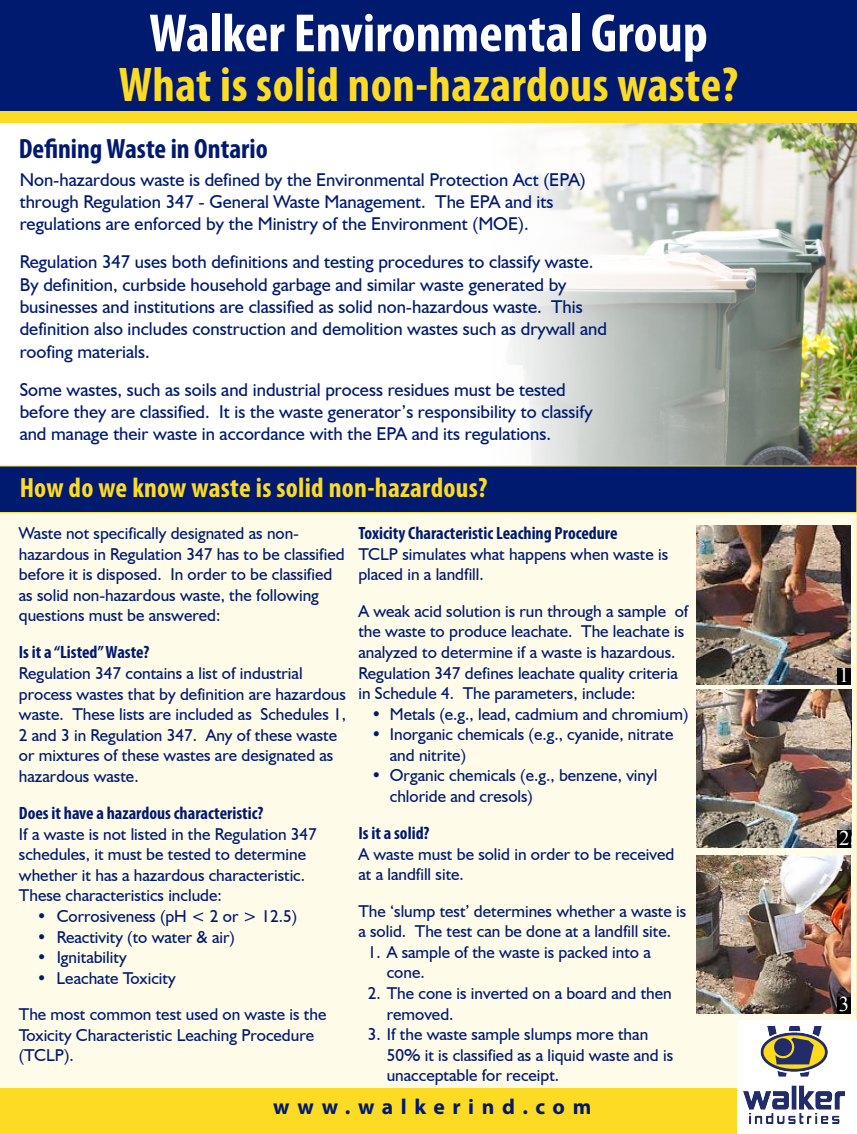
<style>
.page{position:relative;width:857px;height:1134px;background:#fff}
.page>*{position:absolute;margin:0;border:0;box-sizing:border-box;transform-origin:0 0}
.t1{font:700 condensed 54.25px "Myriad Pro";color:#fff}
.t2{font:700 condensed 49px "Myriad Pro";letter-spacing:.01em;color:#fdda24}
.t3{font:700 condensed 28px "Myriad Pro";letter-spacing:.01em;color:#fdda24}
.t4{font:700 condensed 28px "Myriad Pro";color:#001a70}
.t5{font:700 21.63px "Myriad Pro";letter-spacing:.35em;color:#001a70}
.t6{font:21px "Times New Roman";color:#fff}
.t7{font:18.55px/22.3px "Humanist 521 BT";color:#001a70}
.t8{font:700 condensed 17.85px "Myriad Pro";color:#001a70}
.t9{font:17.15px/20.6px "Humanist 521 BT";color:#001a70}
</style>
<div class="page">
<img style="left:452px;top:123px;width:405px;height:343px">
<div style="left:0;top:466px;width:857px;height:47px;background:#001a70"></div>
<div style="left:0;top:513px;width:857px;height:575px;background:#fffbe9"></div>
<div style="left:0;top:0;width:857px;height:117px;background:#001a70"></div>
<div style="left:0;top:112px;width:857px;height:11px;background:#fdda24"></div>
<img style="left:696px;top:526px;width:155px;height:159px">
<div style="left:837px;top:668px;width:14px;height:17px;background:#000"></div>
<img style="left:696px;top:855px;width:155px;height:159px">
<div style="left:837px;top:997px;width:14px;height:17px;background:#000"></div>
<img style="left:696px;top:689px;width:155px;height:159px">
<div style="left:837px;top:830px;width:14px;height:18px;background:#000"></div>
<div style="left:0;top:1088px;width:857px;height:46px;background:#fdda24"></div>
<div style="left:737px;top:1020px;width:120px;height:114px;background:#fff"></div>
<img style="left:744px;top:1026px;width:101px;height:97px">
<svg style="left:39px;top:913px;width:5px;height:5px"></svg>
<svg style="left:39px;top:934px;width:5px;height:5px"></svg>
<svg style="left:39px;top:954px;width:5px;height:5px"></svg>
<svg style="left:39px;top:975px;width:5px;height:5px"></svg>
<svg style="left:374px;top:711px;width:5px;height:5px"></svg>
<svg style="left:374px;top:731px;width:5px;height:6px"></svg>
<svg style="left:374px;top:773px;width:5px;height:5px"></svg>
<h1 class="t1" style="left:149px;top:3px;width:560px">Walker Environmental Group</h1>
<h2 class="t2" style="left:119px;top:58px;width:621px">What is solid non-hazardous waste?</h2>
<h3 class="t4" style="left:19px;top:133px;width:250px">Defining Waste in Ontario</h3>
<p class="t7" style="left:20px;top:168px;width:567px">Non-hazardous waste is defined by the Environmental Protection Act (EPA) through Regulation 347 - General Waste Management. The EPA and its regulations are enforced by the Ministry of the Environment (MOE).</p>
<p class="t7" style="left:20px;top:251px;width:589px">Regulation 347 uses both definitions and testing procedures to classify waste.<br>By definition, curbside household garbage and similar waste generated by businesses and institutions are classified as solid non-hazardous waste. This definition also includes construction and demolition wastes such as drywall and roofing materials.</p>
<p class="t7" style="left:20px;top:378px;width:574px">Some wastes, such as soils and industrial process residues must be tested before they are classified. It is the waste generator’s responsibility to classify and manage their waste in accordance with the EPA and its regulations.</p>
<h3 class="t3" style="left:20px;top:472px;width:469px">How do we know waste is solid non-hazardous?</h3>
<p class="t9" style="left:19px;top:522px;width:327px">Waste not specifically designated as non&shy;hazardous in Regulation 347 has to be classified before it is disposed. In order to be classified as solid non-hazardous waste, the following questions must be answered:</p>
<p class="t8" style="left:19px;top:643px;width:132px">Is it a “Listed” Waste?</p>
<p class="t9" style="left:19px;top:663px;width:329px">Regulation 347 contains a list of industrial process wastes that by definition are hazardous waste. These lists are included as Schedules 1, 2 and 3 in Regulation 347. Any of these waste or mixtures of these wastes are designated as hazardous waste.</p>
<p class="t8" style="left:19px;top:803px;width:246px">Does it have a hazardous characteristic?</p>
<p class="t9" style="left:19px;top:823px;width:300px">If a waste is not listed in the Regulation 347 schedules, it must be tested to determine whether it has a hazardous characteristic.<br>These characteristics include:</p>
<p class="t9" style="left:57px;top:906px;width:242px">Corrosiveness (pH &lt; 2 or &gt; 12.5)<br>Reactivity (to water &amp; air)<br>Ignitability<br>Leachate Toxicity</p>
<p class="t9" style="left:19px;top:1004px;width:309px">The most common test used on waste is the<br>Toxicity Characteristic Leaching Procedure (TCLP).</p>
<p class="t8" style="left:358px;top:524px;width:261px">Toxicity Characteristic Leaching Procedure</p>
<p class="t9" style="left:358px;top:543px;width:311px">TCLP simulates what happens when waste is placed in a landfill.</p>
<p class="t9" style="left:358px;top:600px;width:331px">A weak acid solution is run through a sample of the waste to produce leachate. The leachate is analyzed to determine if a waste is hazardous.<br>Regulation 347 defines leachate quality criteria in Schedule 4. The parameters, include:</p>
<p class="t9" style="left:390px;top:703px;width:300px">Metals (e.g., lead, cadmium and chromium)<br>Inorganic chemicals (e.g., cyanide, nitrate and nitrite)<br>Organic chemicals (e.g., benzene, vinyl chloride and cresols)</p>
<p class="t8" style="left:358px;top:823px;width:73px">Is it a solid?</p>
<p class="t9" style="left:358px;top:843px;width:317px">A waste must be solid in order to be received at a landfill site.</p>
<p class="t9" style="left:358px;top:900px;width:329px">The ‘slump test’ determines whether a waste is a solid. The test can be done at a landfill site.</p>
<p class="t9" style="left:387px;top:941px;width:266px;text-indent:-19px">1. A sample of the waste is packed into a cone.</p>
<p class="t9" style="left:387px;top:983px;width:286px;text-indent:-19px">2. The cone is inverted on a board and then removed.</p>
<p class="t9" style="left:387px;top:1024px;width:288px;text-indent:-19px">3. If the waste sample slumps more than<br>50% it is classified as a liquid waste and is unacceptable for receipt.</p>
<p class="t5" style="left:273px;top:1092px;width:320px">www.walkerind.com</p>
<p class="t6" style="left:839px;top:661px;width:12px">1</p>
<p class="t6" style="left:839px;top:824px;width:12px">2</p>
<p class="t6" style="left:839px;top:990px;width:12px">3</p>
</div>
